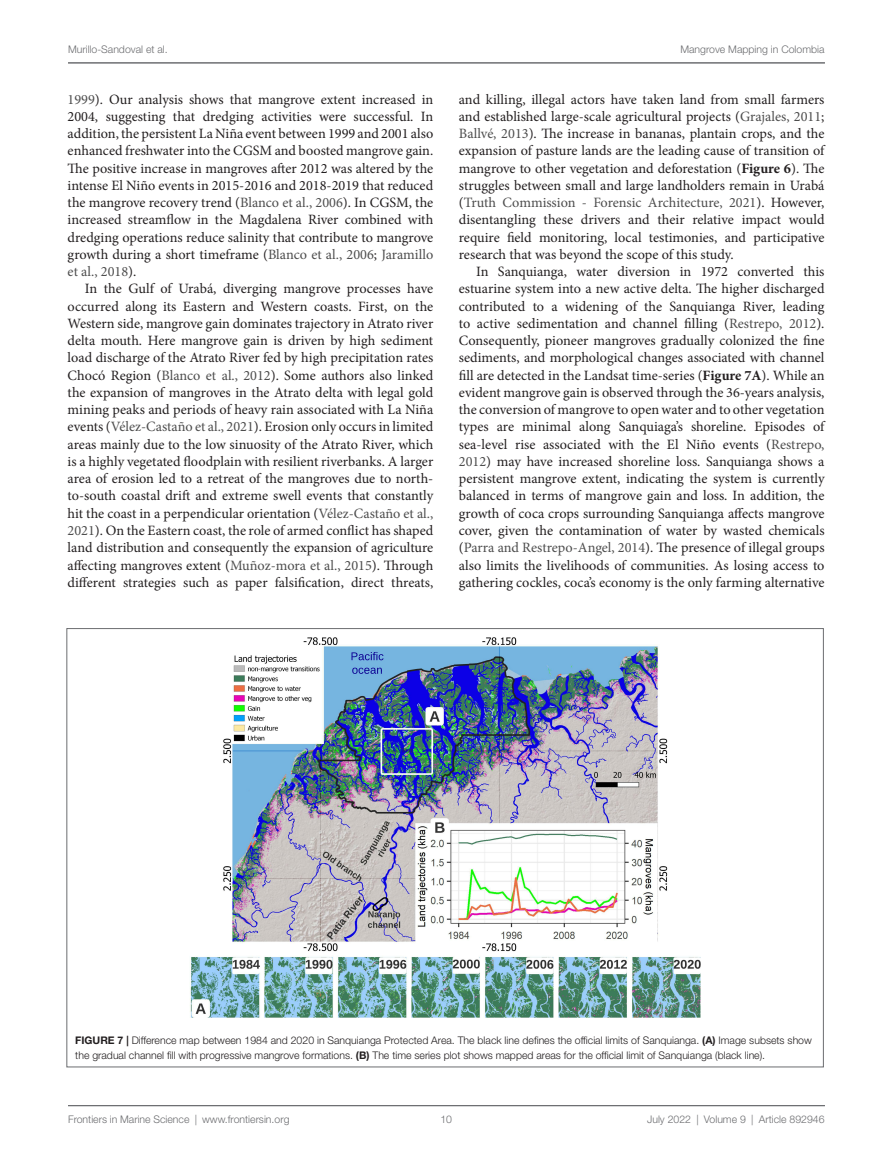
<style>
.page{position:relative;width:893px;height:1170px;background:#fff}
.page>*{position:absolute;margin:0;border:0;box-sizing:border-box;transform-origin:0 0}
.ParaIndent{font:14.25px/17.2px "Minion Pro";color:#231f20;text-align:justify}
.Para{font:14.25px/17.2px "Minion Pro";color:#231f20;text-align:justify}
.FigCaption{font:300 10.5px/14.2px "Helvetica Neue LT Std";color:#231f20}
.t1{font:300 10.5px "Helvetica Neue LT Std";color:#6c6d70}
.s1{color:#4d4d4d}
.s2{font-weight:700}
</style>
<div class="page">
<hr style="left:68px;top:63px;width:757px;height:1px;background:#6c6d70">
<hr style="left:68px;top:1105px;width:757px;height:1px;background:#6c6d70">
<img style="left:190px;top:637px;width:510px;height:380px">
<p class="t1" style="left:68px;top:43px;width:101px">Murillo-Sandoval et al.</p>
<p class="t1" style="left:680px;top:43px;width:146px">Mangrove Mapping in Colombia</p>
<p class="Para" style="left:68px;top:90px;width:367px"><span class="s1">1999</span>). Our analysis shows that mangrove extent increased in 2004, suggesting that dredging activities were successful. In addition, the persistent La Niña event between 1999 and 2001 also enhanced freshwater into the CGSM and boosted mangrove gain.<br>The positive increase in mangroves after 2012 was altered by the intense El Niño events in 2015-2016 and 2018-2019 that reduced the mangrove recovery trend (<span class="s1">Blanco et al., 2006</span>). In CGSM, the increased streamflow in the Magdalena River combined with dredging operations reduce salinity that contribute to mangrove growth during a short timeframe (<span class="s1">Blanco et al., 2006</span>; <span class="s1">Jaramillo et al., 2018</span>).</p>
<p class="ParaIndent" style="left:68px;top:280px;width:367px;text-indent:17px">In the Gulf of Urabá, diverging mangrove processes have occurred along its Eastern and Western coasts. First, on the Western side, mangrove gain dominates trajectory in Atrato river delta mouth. Here mangrove gain is driven by high sediment load discharge of the Atrato River fed by high precipitation rates Chocó Region (<span class="s1">Blanco et al., 2012</span>). Some authors also linked the expansion of mangroves in the Atrato delta with legal gold mining peaks and periods of heavy rain associated with La Niña events (<span class="s1">Vélez-Castaño et al., 2021</span>). Erosion only occurs in limited areas mainly due to the low sinuosity of the Atrato River, which is a highly vegetated floodplain with resilient riverbanks. A larger area of erosion led to a retreat of the mangroves due to north&shy;to-south coastal drift and extreme swell events that constantly hit the coast in a perpendicular orientation (<span class="s1">Vélez-Castaño et al., 2021</span>). On the Eastern coast, the role of armed conflict has shaped land distribution and consequently the expansion of agriculture affecting mangroves extent (<span class="s1">Muñoz-mora et al., 2015</span>). Through different strategies such as paper falsification, direct threats,</p>
<p class="ParaIndent" style="left:459px;top:90px;width:367px">and killing, illegal actors have taken land from small farmers and established large-scale agricultural projects (<span class="s1">Grajales, 2011</span>; <span class="s1">Ballvé, 2013</span>). The increase in bananas, plantain crops, and the expansion of pasture lands are the leading cause of transition of mangrove to other vegetation and deforestation (<span class="s2">Figure 6</span>). The struggles between small and large landholders remain in Urabá (<span class="s1">Truth Commission - Forensic Architecture, 2021</span>). However, disentangling these drivers and their relative impact would require field monitoring, local testimonies, and participative research that was beyond the scope of this study.</p>
<p class="ParaIndent" style="left:459px;top:263px;width:367px;text-indent:17px">In Sanquianga, water diversion in 1972 converted this estuarine system into a new active delta. The higher discharged contributed to a widening of the Sanquianga River, leading to active sedimentation and channel filling (<span class="s1">Restrepo, 2012</span>).<br>Consequently, pioneer mangroves gradually colonized the fine sediments, and morphological changes associated with channel fill are detected in the Landsat time-series (<span class="s2">Figure 7A</span>). While an evident mangrove gain is observed through the 36-years analysis, the conversion of mangrove to open water and to other vegetation types are minimal along Sanquiaga’s shoreline. Episodes of sea-level rise associated with the El Niño events (<span class="s1">Restrepo, 2012</span>) may have increased shoreline loss. Sanquianga shows a persistent mangrove extent, indicating the system is currently balanced in terms of mangrove gain and loss. In addition, the growth of coca crops surrounding Sanquianga affects mangrove cover, given the contamination of water by wasted chemicals (<span class="s1">Parra and Restrepo-Angel, 2014</span>). The presence of illegal groups also limits the livelihoods of communities. As losing access to gathering cockles, coca’s economy is the only farming alternative</p>
<p class="FigCaption" style="left:75px;top:1033px;width:738px"><span class="s2">FIGURE 7 |</span> Difference map between 1984 and 2020 in Sanquianga Protected Area. The black line defines the official limits of Sanquianga. <span class="s2">(A)</span> Image subsets show the gradual channel fill with progressive mangrove formations. <span class="s2">(B)</span> The time series plot shows mapped areas for the official limit of Sanquianga (black line).</p>
<p class="t1" style="left:68px;top:1112px;width:223px">Frontiers in Marine Science | www.frontiersin.org</p>
<p class="t1" style="left:440px;top:1112px;width:13px">10</p>
<p class="t1" style="left:647px;top:1112px;width:179px">July 2022 | Volume 9 | Article 892946</p>
</div>
